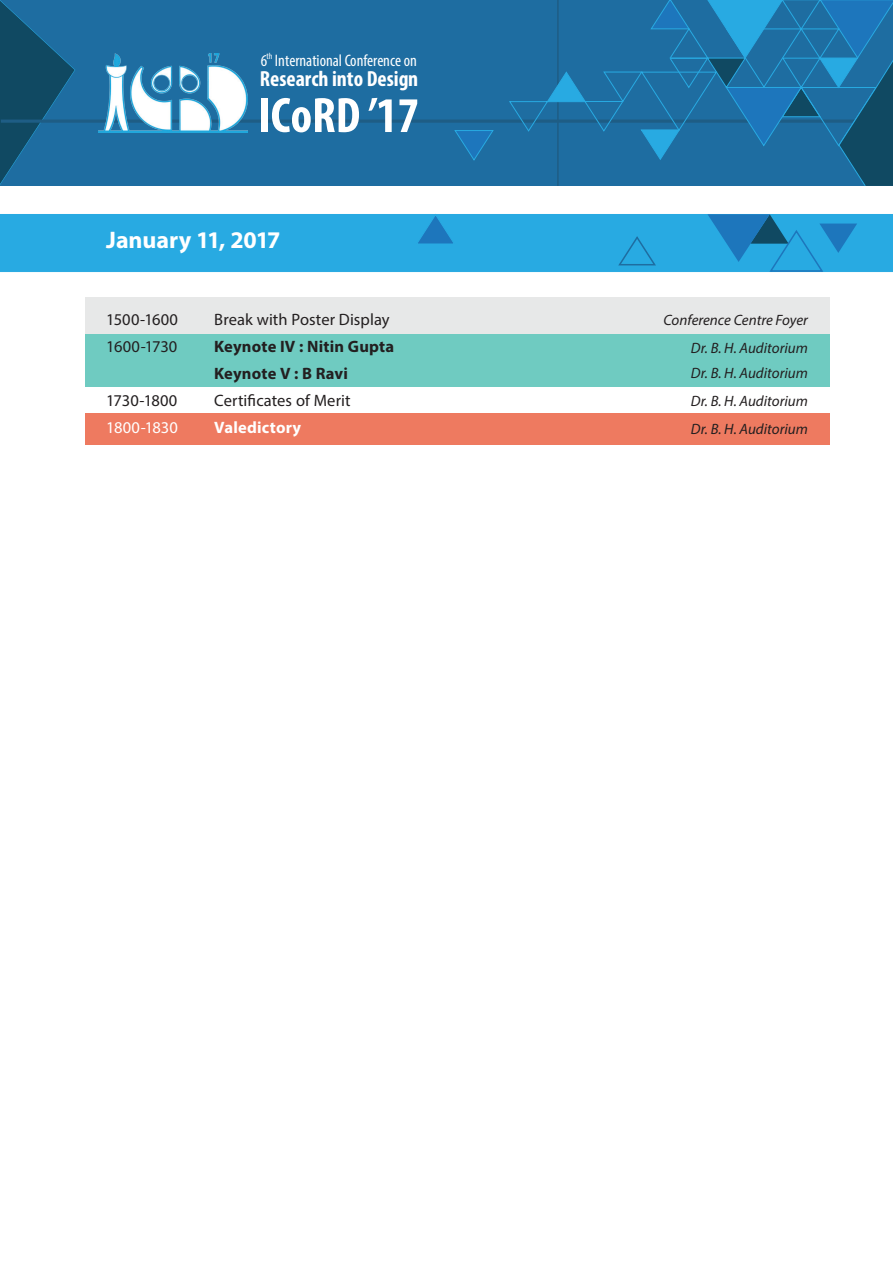
<style>
.page{position:relative;width:893px;height:1263px;background:#fff}
.page>*{position:absolute;margin:0;border:0;box-sizing:border-box;transform-origin:0 0}
.t1{font:700 condensed 50.1px "Myriad Pro";color:#fff}
.t2{font:700 24px "Myriad Pro";letter-spacing:-.005em;color:#fff}
.t3{font:700 condensed 21.9px "Myriad Pro";color:#fff}
.t4{font:condensed 16.65px "Myriad Pro";color:#fff}
.t5{font:16.5px "Myriad Pro";letter-spacing:.005em;color:#231f20}
.t6{font:700 16.5px/27px "Myriad Pro";letter-spacing:.01em;color:#231f20}
.t7{font:700 16.5px "Myriad Pro";letter-spacing:.01em;color:#fff}
.t8{font:16.5px "Myriad Pro";letter-spacing:-.005em;color:#fff}
.t9{font:italic 15px/25.2px "Myriad Pro";color:#231f20}
.t10{font:condensed 9px "Myriad Pro";color:#fff}
</style>
<div class="page">
<div style="left:0;top:214px;width:893px;height:58px;background:#28aae2"></div>
<svg style="left:617px;top:235px;width:40px;height:32px"></svg>
<svg style="left:416px;top:214px;width:39px;height:30px"></svg>
<svg style="left:707px;top:214px;width:150px;height:59px;background:#2798d0"></svg>
<div style="left:0;top:0;width:893px;height:186px;background:#1e6da1"></div>
<svg style="left:0;top:0;width:75px;height:185px"></svg>
<hr style="left:1px;top:120px;width:892px;height:3px;background:#1e5d85">
<svg style="left:454px;top:130px;width:39px;height:31px"></svg>
<svg style="left:509px;top:0;width:384px;height:186px"></svg>
<img style="left:99px;top:53px;width:148px;height:79px">
<div style="left:85px;top:297px;width:744px;height:37px;background:#e7e8e8"></div>
<div style="left:85px;top:334px;width:744px;height:53px;background:#6fcbc1"></div>
<div style="left:85px;top:413px;width:744px;height:31px;background:#ee7a60"></div>
<p class="t10" style="left:267px;top:51px;width:7px">th</p>
<p class="t4" style="left:261px;top:51px;width:158px">6 International Conference on</p>
<h3 class="t3" style="left:260px;top:65px;width:160px">Research into Design</h3>
<h1 class="t1" style="left:258px;top:84px;width:162px">ICoRD 17’</h1>
<h2 class="t2" style="left:106px;top:225px;width:176px">January 11, 2017</h2>
<p class="t5" style="left:106px;top:309px;width:73px">1500-1600</p>
<p class="t5" style="left:214px;top:309px;width:177px">Break with Poster Display</p>
<p class="t5" style="left:106px;top:336px;width:73px">1600-1730</p>
<p class="t6" style="left:214px;top:332px;width:182px">Keynote IV : Nitin Gupta<br>Keynote V : B Ravi</p>
<p class="t5" style="left:106px;top:390px;width:73px">1730-1800</p>
<p class="t5" style="left:214px;top:390px;width:138px">Certificates of Merit</p>
<p class="t8" style="left:106px;top:417px;width:73px">1800-1830</p>
<p class="t7" style="left:214px;top:416px;width:88px">Valedictory</p>
<p class="t9" style="left:663px;top:307px;width:146px">Conference Centre Foyer</p>
<p class="t9" style="left:691px;top:335px;width:119px">Dr. B. H. Auditorium<br>Dr. B. H. Auditorium</p>
<p class="t9" style="left:691px;top:386px;width:119px;line-height:28.7px">Dr. B. H. Auditorium<br>Dr. B. H. Auditorium</p>
</div>
